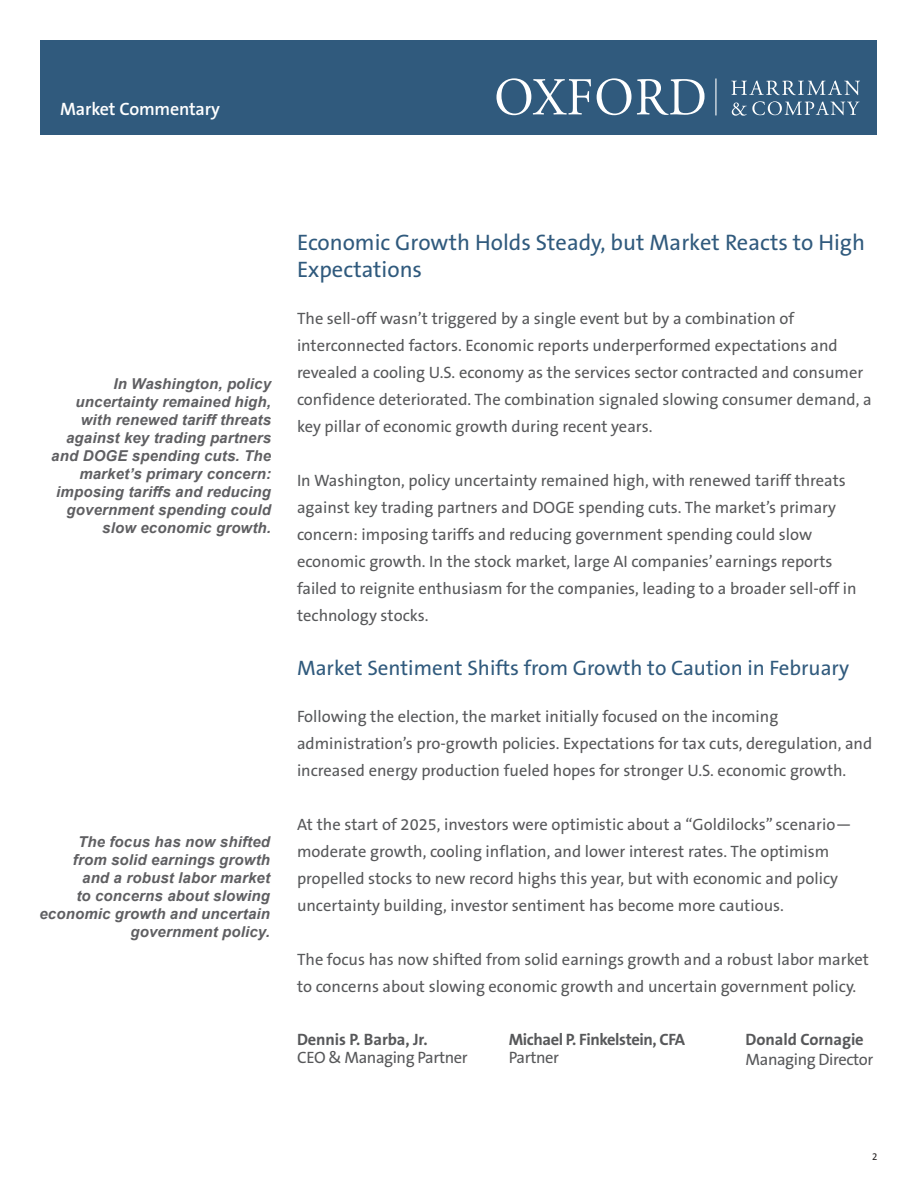
<style>
.page{position:relative;width:918px;height:1188px;background:#fff}
.page>*{position:absolute;margin:0;border:0;box-sizing:border-box;transform-origin:0 0}
.Content{font:22.5px/27px "The Sans B5 Plain";color:#305a7d}
.Content-2{font:21px "The Sans B5 Plain";color:#305a7d}
.t1{font:600 18px "The Sans B6";letter-spacing:-.01em;color:#fff}
.Content-3{font:16.5px/27px "The Sans B5 Plain";color:#57585a}
.Content-4{font:16.5px/18px "The Sans B5 Plain";letter-spacing:-.025em;color:#57585a}
.t2{font:700 16.5px/18px "The Sans B7";letter-spacing:-.025em;color:#57585a}
.Column_Excerpt{font:italic 700 15px/18px "Arial";letter-spacing:.01em;color:#5f5f62;text-align:right}
.t3{font:10.5px "Calibri";color:#231f20}
.s1{font-family:"The Sans B7";font-weight:700}
.s2{font-family:"The Sans B5 Plain";font-weight:400}
</style>
<div class="page">
<div style="left:40px;top:40px;width:838px;height:95px;background:#305a7d"></div>
<svg style="left:496px;top:78px;width:95px;height:37px"></svg>
<svg style="left:597px;top:78px;width:108px;height:37px"></svg>
<svg style="left:731px;top:80px;width:129px;height:15px"></svg>
<svg style="left:732px;top:101px;width:128px;height:15px"></svg>
<hr style="left:715px;top:79px;width:1px;height:36px;background:#fff">
<p class="t1" style="left:60px;top:99px;width:161px">Market Commentary</p>
<p class="Column_Excerpt" style="left:51px;top:375px;width:221px">In Washington, policy uncertainty remained high, with renewed tariff threats against key trading partners and DOGE spending cuts. The market’s primary concern: imposing tariffs and reducing government spending could slow economic growth.</p>
<p class="Column_Excerpt" style="left:39px;top:833px;width:232px">The focus has now shifted<br>from solid earnings growth<br>and a robust labor market<br>to concerns about slowing economic growth and uncertain government policy.</p>
<p class="Content" style="left:297px;top:230px;width:570px">Economic Growth Holds Steady, but Market Reacts to High<br>Expectations</p>
<p class="Content-3" style="left:297px;top:306px;width:576px">The sell-off wasn’t triggered by a single event but by a combination of interconnected factors. Economic reports underperformed expectations and revealed a cooling U.S. economy as the services sector contracted and consumer confidence deteriorated. The combination signaled slowing consumer demand, a key pillar of economic growth during recent years.</p>
<p class="Content-3" style="left:297px;top:468px;width:561px">In Washington, policy uncertainty remained high, with renewed tariff threats against key trading partners and DOGE spending cuts. The market’s primary concern: imposing tariffs and reducing government spending could slow economic growth. In the stock market, large AI companies’ earnings reports failed to reignite enthusiasm for the companies, leading to a broader sell-off in technology stocks.</p>
<p class="Content-2" style="left:297px;top:657px;width:554px">Market Sentiment Shifts from Growth to Caution in February</p>
<p class="Content-3" style="left:297px;top:704px;width:577px">Following the election, the market initially focused on the incoming administration’s pro-growth policies. Expectations for tax cuts, deregulation, and increased energy production fueled hopes for stronger U.S. economic growth.</p>
<p class="Content-3" style="left:297px;top:812px;width:556px">At the start of 2025, investors were optimistic about a “Goldilocks” scenario— moderate growth, cooling inflation, and lower interest rates. The optimism propelled stocks to new record highs this year, but with economic and policy uncertainty building, investor sentiment has become more cautious.</p>
<p class="Content-3" style="left:297px;top:947px;width:574px">The focus has now shifted from solid earnings growth and a robust labor market to concerns about slowing economic growth and uncertain government policy.</p>
<p class="Content-4" style="left:297px;top:1031px;width:172px"><span class="s1">Dennis P. Barba, Jr.<br></span>CEO &amp; Managing Partner</p>
<p class="Content-4" style="left:746px;top:1030px;width:129px;line-height:19.8px"><span class="s1">Donald Cornagie<br></span>Managing Director</p>
<p class="t2" style="left:509px;top:1031px;width:178px">Michael P. Finkelstein, CFA<br><span class="s2">Partner</span></p>
<p class="t3" style="left:872px;top:1149px;width:7px">2</p>
</div>
